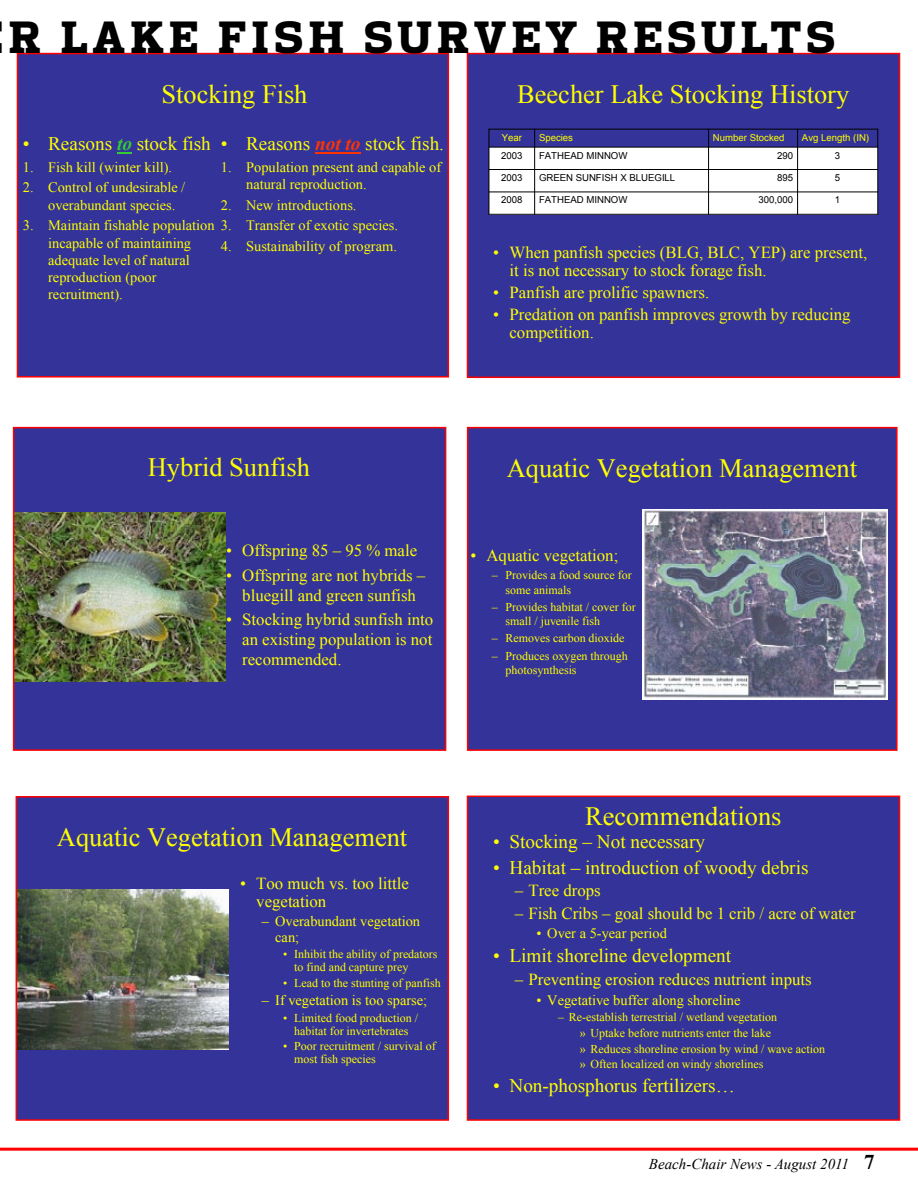
<style>
.page{position:relative;width:918px;height:1188px;background:#fff}
.page>*{position:absolute;margin:0;border:0;box-sizing:border-box;transform-origin:0 0}
.t1{font:700 45px "Endzone Slab";letter-spacing:.1em;color:#000}
.t2{font:26.4px "Times New Roman";color:#ff0}
.t3{font:19.2px "Times New Roman";color:#ff0}
.t4{font:16.8px/18.1px "Times New Roman";color:#ff0}
.t5{font:italic 15px "Times New Roman";color:#000}
.t6{font:14.4px/17.2px "Times New Roman";color:#ff0}
.t7{font:12px/14.4px "Times New Roman";color:#ff0}
.t8{font:9.6px "Arial";color:#000}
.t9{font:9.6px "Arial";color:#ff0}
.s1{font-weight:700;font-style:italic;color:#3c3}
.s2{font-weight:700;font-style:italic;color:#f30}
.s3{font-weight:700;font-style:normal;font-size:21px}
</style>
<div class="page">
<hr style="left:0;top:1148px;width:918px;height:3px;background:#f00">
<div style="left:19px;top:54px;width:429px;height:323px;background:#339"></div>
<svg style="left:117px;top:152px;width:15px;height:2px"></svg>
<hr style="left:315px;top:152px;width:45px;height:2px;background:#f30">
<div style="left:17px;top:53px;width:432px;height:325px;border:2px solid #f00"></div>
<div style="left:467px;top:54px;width:432px;height:324px;background:#339"></div>
<div style="left:798px;top:192px;width:80px;height:22px;background:#fff"></div>
<div style="left:709px;top:192px;width:89px;height:22px;background:#fff"></div>
<div style="left:535px;top:192px;width:174px;height:22px;background:#fff"></div>
<div style="left:489px;top:192px;width:46px;height:22px;background:#fff"></div>
<div style="left:798px;top:170px;width:80px;height:22px;background:#fff"></div>
<div style="left:709px;top:170px;width:89px;height:22px;background:#fff"></div>
<div style="left:535px;top:170px;width:174px;height:22px;background:#fff"></div>
<div style="left:489px;top:170px;width:46px;height:22px;background:#fff"></div>
<div style="left:798px;top:147px;width:80px;height:23px;background:#fff"></div>
<div style="left:709px;top:147px;width:89px;height:23px;background:#fff"></div>
<div style="left:535px;top:147px;width:174px;height:23px;background:#fff"></div>
<div style="left:489px;top:147px;width:46px;height:23px;background:#fff"></div>
<hr style="left:489px;top:129px;width:389px;height:1px;background:#000">
<hr style="left:489px;top:214px;width:389px;height:1px;background:#000">
<hr style="left:489px;top:129px;width:1px;height:85px;background:#000">
<hr style="left:877px;top:129px;width:1px;height:85px;background:#000">
<hr style="left:489px;top:147px;width:389px;height:1px;background:#000">
<hr style="left:534px;top:129px;width:1px;height:85px;background:#000">
<hr style="left:708px;top:129px;width:1px;height:85px;background:#000">
<hr style="left:797px;top:129px;width:1px;height:85px;background:#000">
<hr style="left:489px;top:169px;width:389px;height:1px;background:#000">
<hr style="left:489px;top:192px;width:389px;height:1px;background:#000">
<div style="left:467px;top:53px;width:433px;height:325px;border:2px solid #f00"></div>
<div style="left:14px;top:428px;width:431px;height:322px;background:#339"></div>
<img style="left:16px;top:513px;width:209px;height:168px">
<div style="left:13px;top:427px;width:433px;height:324px;border:2px solid #f00"></div>
<div style="left:468px;top:428px;width:429px;height:322px;background:#339"></div>
<img style="left:642px;top:510px;width:245px;height:189px">
<div style="left:467px;top:427px;width:431px;height:324px;border:2px solid #f00"></div>
<div style="left:16px;top:797px;width:432px;height:323px;background:#339"></div>
<img style="left:19px;top:890px;width:210px;height:159px">
<div style="left:16px;top:796px;width:433px;height:325px;border:2px solid #f00"></div>
<div style="left:468px;top:797px;width:431px;height:323px;background:#339"></div>
<div style="left:467px;top:796px;width:433px;height:325px;border:2px solid #f00"></div>
<h1 class="t1" style="left:8px;top:12px;width:829px">R LAKE FISH SURVEY RESULTS</h1>
<h2 class="t2" style="left:162px;top:77px;width:147px">Stocking Fish</h2>
<h3 class="t3" style="left:23px;top:131px;width:189px">• Reasons <span class="s1">to</span> stock fish</h3>
<p class="t6" style="left:23px;top:158px;width:151px">1. Fish kill (winter kill).</p>
<p class="t6" style="left:48px;top:179px;width:139px;text-indent:-25px">2. Control of undesirable / overabundant species.</p>
<p class="t6" style="left:48px;top:217px;width:351px;text-indent:-25px">3. Maintain fishable population 3. Transfer of exotic species. incapable of maintaining<br>adequate level of natural<br>reproduction (poor<br>recruitment).</p>
<h3 class="t3" style="left:221px;top:131px;width:225px">• Reasons <span class="s2">not to</span> stock fish.</h3>
<p class="t6" style="left:246px;top:158px;width:197px;text-indent:-25px">1. Population present and capable of natural reproduction.</p>
<p class="t6" style="left:221px;top:196px;width:137px">2. New introductions.</p>
<p class="t6" style="left:221px;top:237px;width:177px">4. Sustainability of program.</p>
<h2 class="t2" style="left:517px;top:77px;width:333px">Beecher Lake Stocking History</h2>
<p class="t9" style="left:502px;top:131px;width:22px">Year</p>
<p class="t9" style="left:539px;top:131px;width:36px">Species</p>
<p class="t9" style="left:713px;top:131px;width:73px">Number Stocked</p>
<p class="t9" style="left:802px;top:131px;width:69px">Avg Length (IN)</p>
<p class="t8" style="left:501px;top:149px;width:23px">2003</p>
<p class="t8" style="left:539px;top:149px;width:90px">FATHEAD MINNOW</p>
<p class="t8" style="left:777px;top:149px;width:17px">290</p>
<p class="t8" style="left:835px;top:149px;width:7px">3</p>
<p class="t8" style="left:501px;top:171px;width:23px">2003</p>
<p class="t8" style="left:539px;top:171px;width:138px">GREEN SUNFISH X BLUEGILL</p>
<p class="t8" style="left:777px;top:171px;width:17px">895</p>
<p class="t8" style="left:835px;top:171px;width:7px">5</p>
<p class="t8" style="left:501px;top:194px;width:23px">2008</p>
<p class="t8" style="left:539px;top:194px;width:90px">FATHEAD MINNOW</p>
<p class="t8" style="left:759px;top:194px;width:36px">300,000</p>
<p class="t8" style="left:835px;top:194px;width:7px">1</p>
<h3 class="t4" style="left:510px;top:243px;width:359px;text-indent:-16px">• When panfish species (BLG, BLC, YEP) are present, it is not necessary to stock forage fish.</h3>
<h3 class="t4" style="left:493px;top:283px;width:217px">• Panfish are prolific spawners.</h3>
<h3 class="t4" style="left:510px;top:305px;width:343px;text-indent:-16px">• Predation on panfish improves growth by reducing competition.</h3>
<h2 class="t2" style="left:148px;top:449px;width:163px">Hybrid Sunfish</h2>
<h3 class="t4" style="left:226px;top:541px;width:193px">• Offspring 85 – 95 % male</h3>
<h3 class="t4" style="left:226px;top:565px;width:201px;line-height:20.1px;text-align:center">• Offspring are not hybrids – bluegill and green sunfish</h3>
<h3 class="t4" style="left:242px;top:609px;width:192px;line-height:20.1px;text-align:justify;text-indent:-16px">• Stocking hybrid sunfish into an existing population is not recommended.</h3>
<h2 class="t2" style="left:507px;top:450px;width:352px">Aquatic Vegetation Management</h2>
<h3 class="t4" style="left:470px;top:546px;width:150px">• Aquatic vegetation;</h3>
<p class="t7" style="left:505px;top:568px;width:128px;text-indent:-13px">– Provides a food source for some animals</p>
<p class="t7" style="left:505px;top:599px;width:132px;text-indent:-13px">– Provides habitat / cover for small / juvenile fish</p>
<p class="t7" style="left:492px;top:631px;width:134px">– Removes carbon dioxide</p>
<p class="t7" style="left:505px;top:648px;width:124px;text-indent:-13px">– Produces oxygen through photosynthesis</p>
<h2 class="t2" style="left:57px;top:819px;width:352px">Aquatic Vegetation Management</h2>
<h3 class="t4" style="left:256px;top:874px;width:154px;text-indent:-16px">• Too much vs. too little vegetation</h3>
<p class="t6" style="left:275px;top:913px;width:146px;line-height:15.5px;text-indent:-13px">– Overabundant vegetation can;</p>
<p class="t7" style="left:294px;top:947px;width:145px;line-height:12.9px;text-indent:-11px">• Inhibit the ability of predators to find and capture prey</p>
<p class="t7" style="left:283px;top:975px;width:159px">• Lead to the stunting of panfish</p>
<p class="t6" style="left:262px;top:992px;width:167px">– If vegetation is too sparse;</p>
<p class="t7" style="left:283px;top:1011px;width:136px;line-height:13px;text-align:center">• Limited food production / habitat for invertebrates</p>
<p class="t7" style="left:294px;top:1040px;width:143px;line-height:13px;text-indent:-11px">• Poor recruitment / survival of most fish species</p>
<h2 class="t2" style="left:585px;top:798px;width:198px">Recommendations</h2>
<h3 class="t3" style="left:493px;top:829px;width:213px">• Stocking – Not necessary</h3>
<h3 class="t3" style="left:493px;top:854px;width:317px">• Habitat – introduction of woody debris</h3>
<h3 class="t4" style="left:515px;top:882px;width:87px">– Tree drops</h3>
<h3 class="t4" style="left:515px;top:904px;width:342px">– Fish Cribs – goal should be 1 crib / acre of water</h3>
<p class="t6" style="left:537px;top:925px;width:132px">• Over a 5-year period</p>
<h3 class="t3" style="left:493px;top:943px;width:239px">• Limit shoreline development</h3>
<h3 class="t4" style="left:515px;top:970px;width:298px">– Preventing erosion reduces nutrient inputs</h3>
<p class="t6" style="left:537px;top:991px;width:205px">• Vegetative buffer along shoreline</p>
<p class="t7" style="left:580px;top:1009px;width:247px;line-height:15.8px;text-indent:-22px">– Re-establish terrestrial / wetland vegetation<br>» Uptake before nutrients enter the lake<br>» Reduces shoreline erosion by wind / wave action » Often localized on windy shorelines</p>
<h3 class="t3" style="left:493px;top:1073px;width:243px">• Non-phosphorus fertilizers…</h3>
<p class="t5" style="left:649px;top:1153px;width:227px">Beach-Chair News - August 2011 <span class="s3">7</span></p>
</div>
